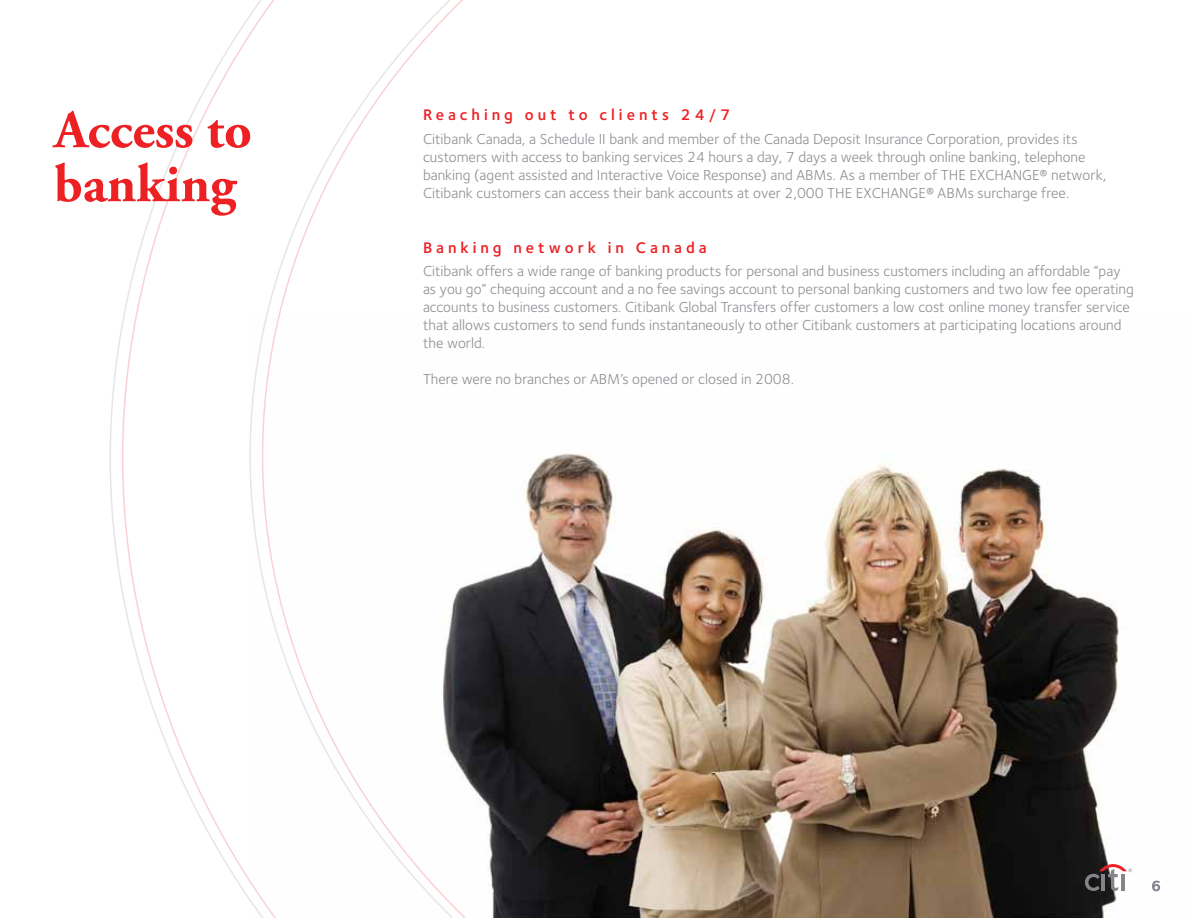
<style>
.page{position:relative;width:1188px;height:918px;background:#fff}
.page>*{position:absolute;margin:0;border:0;box-sizing:border-box;transform-origin:0 0}
.t1{font:700 54px/54px "Adobe Garamond Pro";color:#ed2024}
.t2{font:600 15.9px "Foundry Sterling";letter-spacing:.25em;color:#ed2024}
.t3{font:15px/18px "Foundry Sterling";color:#8c8f93}
.t4{font:600 15px "Foundry Sterling";color:#8c8f93}
</style>
<div class="page">
<img style="left:466px;top:453px;width:653px;height:465px">
<svg style="left:121px;top:0;width:345px;height:918px"></svg>
<svg style="left:1085px;top:864px;width:47px;height:27px"></svg>
<h1 class="t1" style="left:54px;top:104px;width:199px">Access to banking</h1>
<p class="t2" style="left:423px;top:105px;width:309px">Reaching out to clients 24/7</p>
<p class="t3" style="left:423px;top:129px;width:685px">Citibank Canada, a Schedule II bank and member of the Canada Deposit Insurance Corporation, provides its customers with access to banking services 24 hours a day, 7 days a week through online banking, telephone banking (agent assisted and Interactive Voice Response) and ABMs. As a member of THE EXCHANGE® network, Citibank customers can access their bank accounts at over 2,000 THE EXCHANGE® ABMs surcharge free.</p>
<p class="t2" style="left:423px;top:238px;width:285px">Banking network in Canada</p>
<p class="t3" style="left:423px;top:262px;width:712px">Citibank offers a wide range of banking products for personal and business customers including an affordable “pay as you go” chequing account and a no fee savings account to personal banking customers and two low fee operating accounts to business customers. Citibank Global Transfers offer customers a low cost online money transfer service that allows customers to send funds instantaneously to other Citibank customers at participating locations around the world.</p>
<p class="t3" style="left:423px;top:370px;width:373px">There were no branches or ABM’s opened or closed in 2008.</p>
<p class="t4" style="left:1152px;top:877px;width:11px">6</p>
</div>
